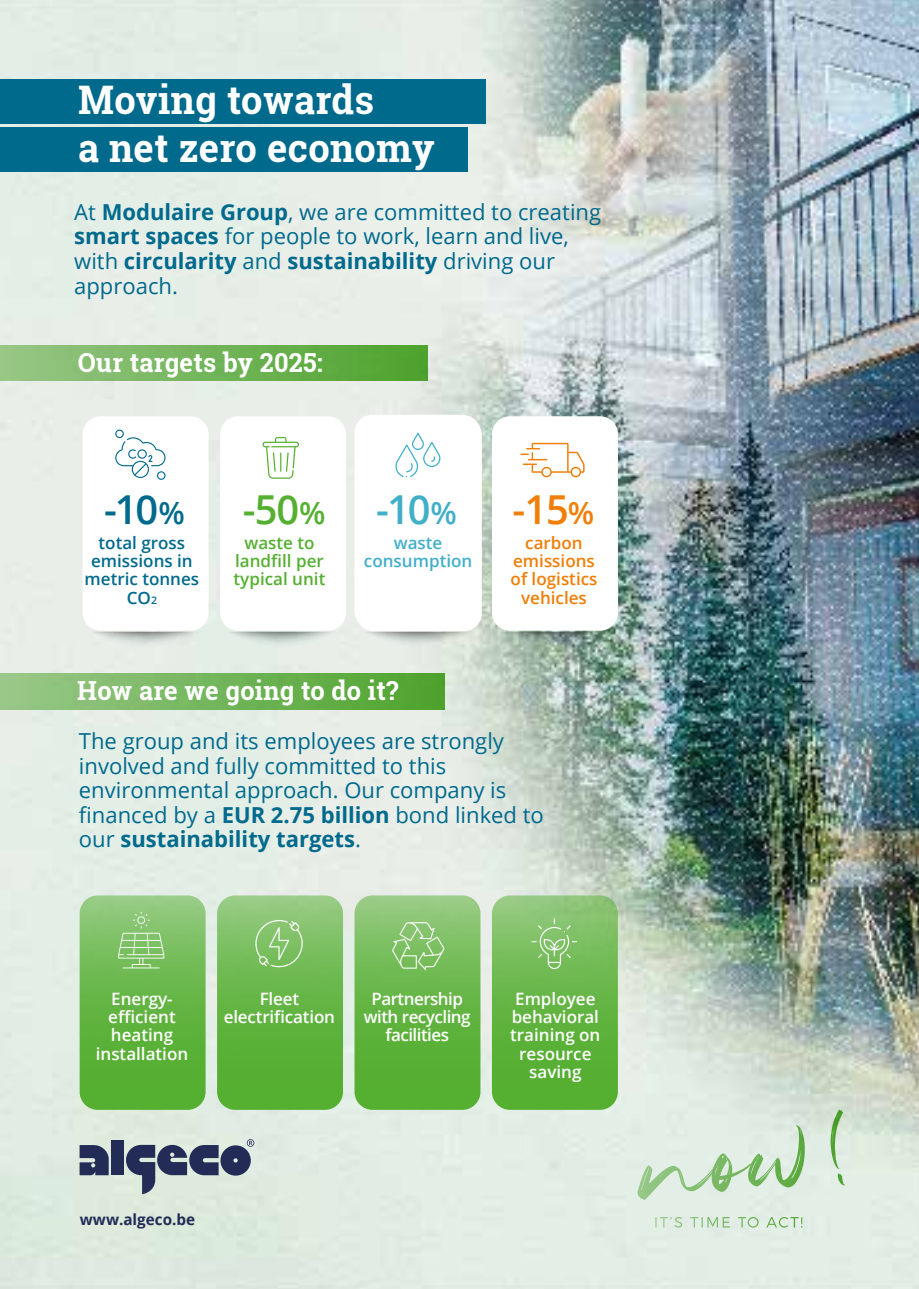
<style>
.page{position:relative;width:919px;height:1289px;background:#fff}
.page>*{position:absolute;margin:0;border:0;box-sizing:border-box;transform-origin:0 0}
.t1{font:600 39.9px "Open Sans";color:#006a8d}
.t2{font:600 39.9px "Open Sans";color:#41afc8}
.t3{font:600 39.9px "Open Sans";color:#55af31}
.t4{font:600 39.9px "Open Sans";color:#f07e07}
.t5{font:700 39.3px/47.2px "Roboto Slab";letter-spacing:.01em;color:#fff}
.t6{font:700 26.25px "Roboto Slab";letter-spacing:.01em;color:#fff}
.t7{font:22.05px/24.6px "Open Sans";color:#006a8d}
.t8{font:600 17.1px/18.3px "Open Sans";color:#fff;text-align:center}
.t9{font:600 17.1px/18.3px "Open Sans";color:#006a8d;text-align:center}
.t10{font:600 17.1px/18.3px "Open Sans";color:#f07e07;text-align:center}
.t11{font:600 17.1px/18.3px "Open Sans";letter-spacing:-.03em;color:#fff;text-align:center}
.t12{font:600 17.1px/18.3px "Open Sans";color:#55af31;text-align:center}
.t13{font:600 17.1px/18.3px "Open Sans";color:#41afc8;text-align:center}
.t14{font:700 15.3px "Open Sans";color:#222c56}
.s1{font-weight:700}
.s2{font-size:30.6px}
.s3{font-size:10.5px}
</style>
<div class="page">
<img style="left:0;top:0;width:918px;height:1288px">
<svg style="left:80px;top:1144px;width:29px;height:31px"></svg>
<div style="left:111px;top:1140px;width:13px;height:35px;background:#222c56"></div>
<svg style="left:126px;top:1139px;width:128px;height:55px;background:#8c97a2"></svg>
<div style="left:0;top:127px;width:468px;height:44px;background:#006a8d"></div>
<div style="left:0;top:79px;width:486px;height:45px;background:#006a8d"></div>
<div style="left:0;top:345px;width:427px;height:36px;background:linear-gradient(to right,#98c686,#4da22c)"></div>
<div style="left:0;top:673px;width:444px;height:36px;background:linear-gradient(to right,#99c889,#4da22c)"></div>
<svg style="left:830px;top:1116px;width:15px;height:69px"></svg>
<svg style="left:655px;top:1216px;width:147px;height:11px;background:#cde2cb"></svg>
<svg style="left:90px;top:631px;width:116px;height:16px;background:#d5dbd5"></svg>
<svg style="left:362px;top:631px;width:116px;height:16px;background:#d3d9d2"></svg>
<svg style="left:225px;top:631px;width:116px;height:16px;background:#d2dbd5"></svg>
<svg style="left:498px;top:631px;width:116px;height:16px;background:#8aa194"></svg>
<div style="left:83px;top:416px;width:125px;height:214px;background:#fff;border-radius:18px"></div>
<div style="left:220px;top:416px;width:126px;height:214px;background:#fff;border-radius:18px"></div>
<div style="left:354px;top:415px;width:126px;height:214px;background:#fff;border-radius:18px"></div>
<div style="left:492px;top:416px;width:126px;height:214px;background:#fff;border-radius:18px"></div>
<svg style="left:115px;top:429px;width:50px;height:51px"></svg>
<svg style="left:262px;top:437px;width:37px;height:42px"></svg>
<svg style="left:520px;top:443px;width:64px;height:34px"></svg>
<svg style="left:80px;top:895px;width:126px;height:217px;background:#6eba52"></svg>
<svg style="left:217px;top:895px;width:126px;height:217px;background:#6fba52"></svg>
<svg style="left:354px;top:895px;width:126px;height:217px;background:#72bb55"></svg>
<svg style="left:492px;top:895px;width:126px;height:217px;background:#6eb950"></svg>
<svg style="left:395px;top:432px;width:45px;height:45px"></svg>
<h2 class="t5" style="left:78px;top:76px;width:358px">Moving towards<br>a net zero economy</h2>
<p class="t7" style="left:74px;top:199px;width:528px">At <span class="s1">Modulaire Group</span>, we are committed to creating <span class="s1">smart spaces</span> for people to work, learn and live, with <span class="s1">circularity</span> and <span class="s1">sustainability</span> driving our approach.</p>
<p class="t6" style="left:78px;top:344px;width:246px">Our targets by 2025:</p>
<h1 class="t1" style="left:104px;top:482px;width:82px">-10<span class="s2">%</span></h1>
<p class="t9" style="left:85px;top:533px;width:116px">total gross emissions in metric tonnes<br>CO<span class="s3">2</span></p>
<h1 class="t3" style="left:243px;top:482px;width:84px">-50<span class="s2">%</span></h1>
<p class="t12" style="left:233px;top:533px;width:93px">waste to landfill per typical unit</p>
<h1 class="t2" style="left:376px;top:482px;width:82px">-10<span class="s2">%</span></h1>
<p class="t13" style="left:364px;top:533px;width:110px">waste consumption</p>
<p class="t6" style="left:77px;top:672px;width:323px">How are we going to do it?</p>
<h1 class="t4" style="left:512px;top:482px;width:83px">-15<span class="s2">%</span></h1>
<p class="t10" style="left:510px;top:533px;width:88px">carbon emissions of logistics vehicles</p>
<p class="t7" style="left:79px;top:728px;width:466px">The group and its employees are strongly involved and fully committed to this environmental approach. Our company is financed by a <span class="s1">EUR 2.75 billion</span> bond linked to our <span class="s1">sustainability targets</span>.</p>
<p class="t8" style="left:96px;top:989px;width:94px">Energy&shy;efficient heating installation</p>
<p class="t8" style="left:224px;top:989px;width:113px">Fleet electrification</p>
<p class="t11" style="left:364px;top:989px;width:108px">Partnership with recycling facilities</p>
<p class="t8" style="left:510px;top:989px;width:92px">Employee behavioral training on resource saving</p>
<p class="t14" style="left:80px;top:1208px;width:117px">www.algeco.be</p>
</div>
